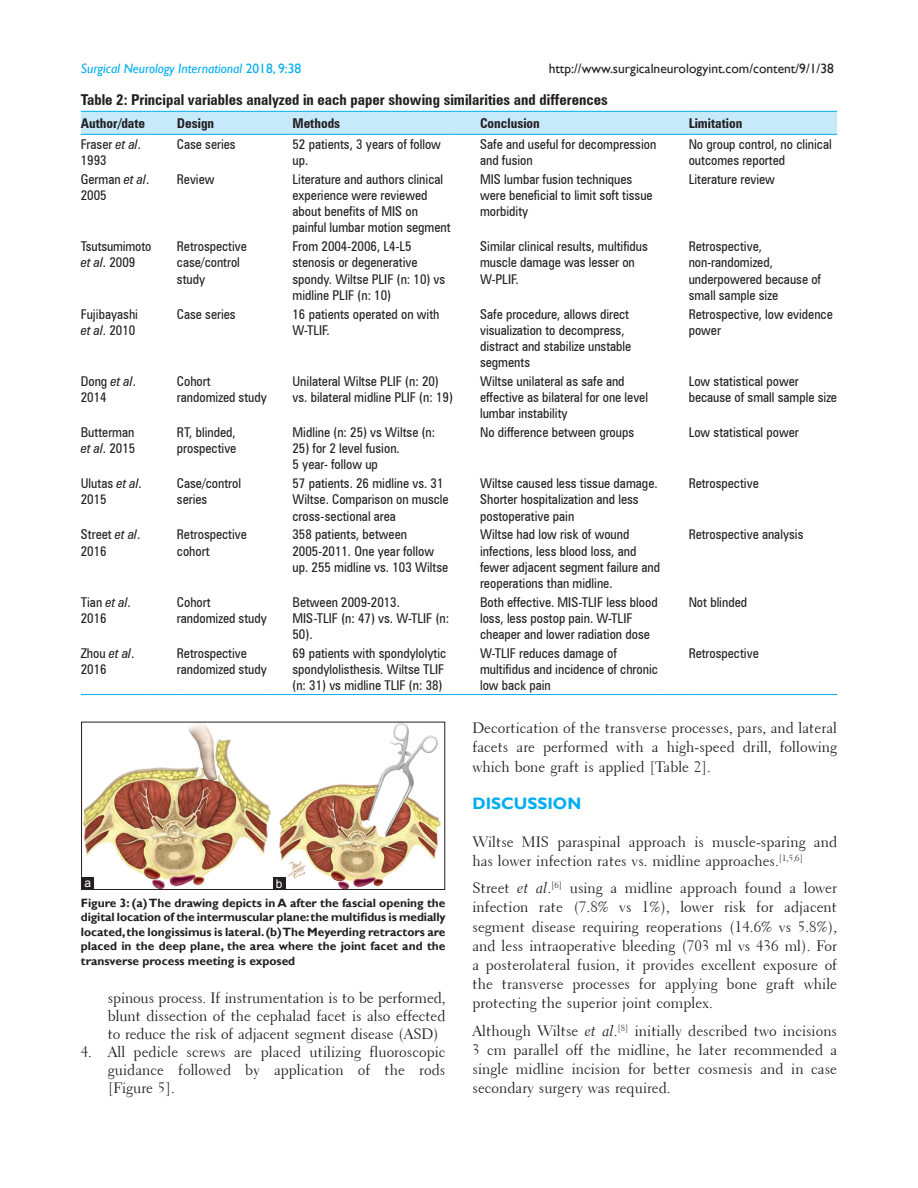
<style>
.page{position:relative;width:918px;height:1188px;background:#fff}
.page>*{position:absolute;margin:0;border:0;box-sizing:border-box;transform-origin:0 0}
.t1{font:700 16.5px "Gill Sans";color:#00aeef}
.TX{font:15px/19px "Transitional 521 BT Roman A";color:#231f20;text-align:justify}
.L{font:15px/18px "Transitional 521 BT Roman A";letter-spacing:-.01em;color:#231f20;text-align:justify}
.LL{font:15px/18px "Transitional 521 BT Roman A";color:#231f20;text-align:justify}
.TT{font:700 condensed 15px "Zurich BT";color:#231f20}
.TB{font:condensed 13.5px/16.2px "Zurich BT";color:#231f20}
.TBL{font:condensed 13.5px/16.2px "Zurich BT";color:#231f20}
.t2{font:13.5px "Gill Sans";color:#231f20}
.TCH{font:700 condensed 13.5px "Zurich BT";color:#231f20}
.t3{font:italic 13.5px "Gill Sans";color:#00aeef}
.FGC{font:700 12px/14.4px "Gill Sans";color:#231f20;text-align:justify}
.LABEL{font:12px "Arial";color:#fff}
.s1{font-style:normal}
.s2{font-style:italic}
.s3{font-family:"Transitional 521 BT Cursive A"}
</style>
<div class="page">
<img style="left:83px;top:724px;width:358px;height:164px">
<div style="left:81px;top:722px;width:364px;height:168px;border:1px solid #231f20"></div>
<div style="left:273px;top:877px;width:12px;height:13px;background:#231f20"></div>
<div style="left:81px;top:877px;width:13px;height:13px;background:#231f20"></div>
<hr style="left:81px;top:694px;width:70px;height:1px;background:#00aeef">
<svg style="left:151px;top:694px;width:26px;height:1px"></svg>
<hr style="left:177px;top:694px;width:90px;height:1px;background:#00aeef">
<svg style="left:267px;top:694px;width:25px;height:1px"></svg>
<hr style="left:292px;top:694px;width:162px;height:1px;background:#00aeef">
<svg style="left:454px;top:694px;width:26px;height:1px"></svg>
<hr style="left:480px;top:694px;width:183px;height:1px;background:#00aeef">
<svg style="left:663px;top:694px;width:26px;height:1px"></svg>
<hr style="left:689px;top:694px;width:148px;height:1px;background:#00aeef">
<svg style="left:81px;top:111px;width:756px;height:24px;background:#b8e5f9"></svg>
<hr style="left:689px;top:111px;width:148px;height:1px;background:#00aeef">
<p class="t3" style="left:81px;top:61px;width:222px">Surgical Neurology International <span class="s1">2018, 9:38</span></p>
<p class="t2" style="left:549px;top:61px;width:287px">http://www.surgicalneurologyint.com/content/9/1/38</p>
<p class="TT" style="left:81px;top:91px;width:528px">Table 2: Principal variables analyzed in each paper showing similarities and differences</p>
<p class="TCH" style="left:81px;top:115px;width:66px">Author/date</p>
<p class="TCH" style="left:177px;top:115px;width:39px">Design</p>
<p class="TCH" style="left:292px;top:115px;width:49px">Methods</p>
<p class="TCH" style="left:480px;top:115px;width:61px">Conclusion</p>
<p class="TCH" style="left:689px;top:115px;width:55px">Limitation</p>
<p class="TB" style="left:81px;top:136px;width:62px">Fraser <span class="s2">et al</span>.<br>1993</p>
<p class="TB" style="left:177px;top:136px;width:60px">Case series</p>
<p class="TB" style="left:292px;top:136px;width:150px">52 patients, 3 years of follow up.</p>
<p class="TB" style="left:480px;top:136px;width:178px">Safe and useful for decompression and fusion</p>
<p class="TB" style="left:689px;top:136px;width:145px">No group control, no clinical outcomes reported</p>
<p class="TB" style="left:81px;top:171px;width:70px">German <span class="s2">et al</span>.<br>2005</p>
<p class="TB" style="left:177px;top:171px;width:39px">Review</p>
<p class="TB" style="left:292px;top:171px;width:160px">Literature and authors clinical experience were reviewed about benefits of MIS on painful lumbar motion segment</p>
<p class="TB" style="left:480px;top:171px;width:174px">MIS lumbar fusion techniques were beneficial to limit soft tissue morbidity</p>
<p class="TB" style="left:689px;top:171px;width:88px">Literature review</p>
<p class="TB" style="left:81px;top:238px;width:72px">Tsutsumimoto <span class="s2">et al</span>. 2009</p>
<p class="TB" style="left:177px;top:238px;width:72px">Retrospective case/control study</p>
<p class="TB" style="left:292px;top:238px;width:154px">From 2004‑2006, L4‑L5 stenosis or degenerative spondy. Wiltse PLIF (n: 10) vs midline PLIF (n: 10)</p>
<p class="TB" style="left:480px;top:238px;width:169px">Similar clinical results, multifidus muscle damage was lesser on<br>W‑PLIF.</p>
<p class="TB" style="left:689px;top:238px;width:134px">Retrospective, non‑randomized, underpowered because of small sample size</p>
<p class="TB" style="left:81px;top:306px;width:59px">Fujibayashi <span class="s2">et al</span>. 2010</p>
<p class="TB" style="left:177px;top:306px;width:60px">Case series</p>
<p class="TB" style="left:292px;top:306px;width:148px">16 patients operated on with<br>W‑TLIF.</p>
<p class="TB" style="left:480px;top:306px;width:153px">Safe procedure, allows direct visualization to decompress, distract and stabilize unstable segments</p>
<p class="TB" style="left:689px;top:306px;width:146px">Retrospective, low evidence power</p>
<p class="TB" style="left:81px;top:373px;width:57px">Dong <span class="s2">et al</span>.<br>2014</p>
<p class="TB" style="left:177px;top:373px;width:91px">Cohort randomized study</p>
<p class="TB" style="left:292px;top:373px;width:162px">Unilateral Wiltse PLIF (n: 20) vs. bilateral midline PLIF (n: 19)</p>
<p class="TB" style="left:480px;top:373px;width:169px">Wiltse unilateral as safe and effective as bilateral for one level lumbar instability</p>
<p class="TB" style="left:689px;top:373px;width:150px">Low statistical power because of small sample size</p>
<p class="TB" style="left:81px;top:424px;width:56px">Butterman <span class="s2">et al</span>. 2015</p>
<p class="TB" style="left:177px;top:424px;width:61px">RT, blinded, prospective</p>
<p class="TB" style="left:292px;top:424px;width:144px">Midline (n: 25) vs Wiltse (n:</p>
<p class="TB" style="left:480px;top:424px;width:156px">No difference between groups</p>
<p class="TB" style="left:689px;top:424px;width:112px">Low statistical power</p>
<p class="TB" style="left:292px;top:440px;width:109px">25) for 2 level fusion.<br>5 year‑ follow up</p>
<p class="TB" style="left:81px;top:475px;width:62px">Ulutas <span class="s2">et al</span>.<br>2015</p>
<p class="TB" style="left:177px;top:475px;width:66px">Case/control series</p>
<p class="TB" style="left:292px;top:475px;width:158px">57 patients. 26 midline vs. 31<br>Wiltse. Comparison on muscle cross‑sectional area</p>
<p class="TB" style="left:480px;top:475px;width:179px">Wiltse caused less tissue damage.<br>Shorter hospitalization and less postoperative pain</p>
<p class="TB" style="left:689px;top:475px;width:72px">Retrospective</p>
<p class="TB" style="left:81px;top:526px;width:61px">Street <span class="s2">et al</span>.<br>2016</p>
<p class="TB" style="left:177px;top:526px;width:72px">Retrospective cohort</p>
<p class="TB" style="left:292px;top:526px;width:157px">358 patients, between<br>2005‑2011. One year follow up. 255 midline vs. 103 Wiltse</p>
<p class="TB" style="left:480px;top:526px;width:181px">Wiltse had low risk of wound infections, less blood loss, and fewer adjacent segment failure and reoperations than midline.</p>
<p class="TB" style="left:689px;top:526px;width:116px">Retrospective analysis</p>
<p class="TB" style="left:81px;top:594px;width:52px">Tian <span class="s2">et al</span>.<br>2016</p>
<p class="TB" style="left:177px;top:594px;width:91px">Cohort randomized study</p>
<p class="TB" style="left:292px;top:594px;width:158px">Between 2009‑2013.<br>MIS‑TLIF (n: 47) vs. W‑TLIF (n:<br>50).</p>
<p class="TB" style="left:480px;top:594px;width:179px">Both effective. MIS‑TLIF less blood loss, less postop pain. W‑TLIF cheaper and lower radiation dose</p>
<p class="TB" style="left:689px;top:594px;width:60px">Not blinded</p>
<p class="TBL" style="left:81px;top:645px;width:55px">Zhou <span class="s2">et al</span>.<br>2016</p>
<p class="TBL" style="left:177px;top:645px;width:91px">Retrospective randomized study</p>
<p class="TBL" style="left:292px;top:645px;width:155px">69 patients with spondylolytic spondylolisthesis. Wiltse TLIF (n: 31) vs midline TLIF (n: 38)</p>
<p class="TBL" style="left:480px;top:645px;width:179px">W‑TLIF reduces damage of multifidus and incidence of chronic low back pain</p>
<p class="TBL" style="left:689px;top:645px;width:72px">Retrospective</p>
<p class="LABEL" style="left:84px;top:874px;width:8px">a</p>
<p class="LABEL" style="left:276px;top:876px;width:8px">b</p>
<p class="FGC" style="left:81px;top:896px;width:366px">Figure 3: (a) The drawing depicts in A after the fascial opening the digital location of the intermuscular plane: the multifidus is medially located, the longissimus is lateral. (b) The Meyerding retractors are placed in the deep plane, the area where the joint facet and the transverse process meeting is exposed</p>
<p class="L" style="left:108px;top:989px;width:339px">spinous process. If instrumentation is to be performed, blunt dissection of the cephalad facet is also effected to reduce the risk of adjacent segment disease (ASD)</p>
<p class="LL" style="left:108px;top:1043px;width:339px;text-indent:-27px">4. All pedicle screws are placed utilizing fluoroscopic guidance followed by application of the rods [Figure 5].</p>
<p class="TX" style="left:472px;top:719px;width:366px">Decortication of the transverse processes, pars, and lateral facets are performed with a high‑speed drill, following which bone graft is applied [Table 2].</p>
<h1 class="t1" style="left:472px;top:794px;width:110px">DISCUSSION</h1>
<p class="TX" style="left:472px;top:832px;width:366px">Wiltse MIS paraspinal approach is muscle‑sparing and has lower infection rates vs. midline approaches.<sup>[1,5,6]</sup></p>
<p class="TX" style="left:472px;top:879px;width:366px">Street <span class="s3">et al</span>.<sup>[6]</sup> using a midline approach found a lower infection rate (7.8% vs 1%), lower risk for adjacent segment disease requiring reoperations (14.6% vs 5.8%), and less intraoperative bleeding (703 ml vs 436 ml). For a posterolateral fusion, it provides excellent exposure of the transverse processes for applying bone graft while protecting the superior joint complex.</p>
<p class="TX" style="left:472px;top:1021px;width:366px">Although Wiltse <span class="s3">et al</span>.<sup>[8]</sup> initially described two incisions 3 cm parallel off the midline, he later recommended a single midline incision for better cosmesis and in case secondary surgery was required.</p>
</div>
